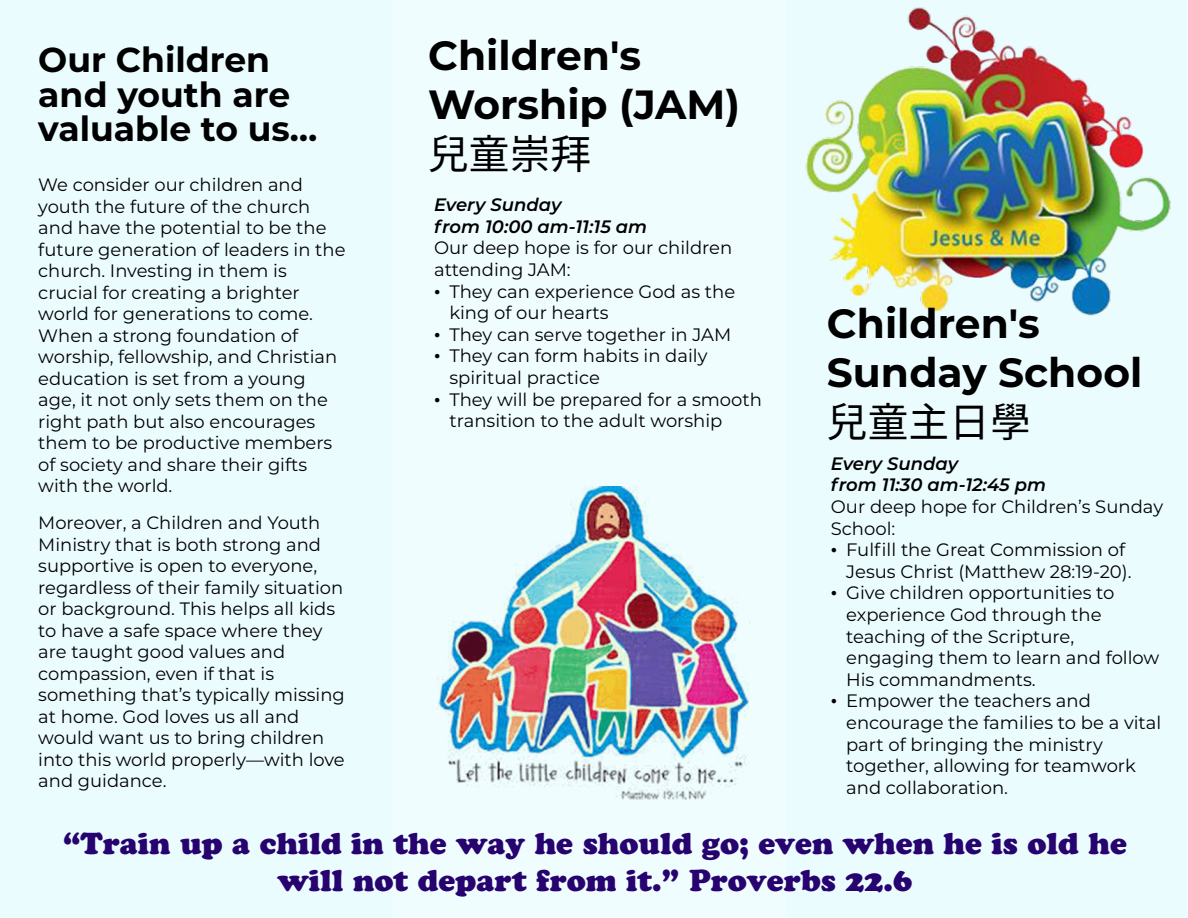
<style>
.page{position:relative;width:1188px;height:918px;background:#ebfcff}
.page>*{position:absolute;margin:0;border:0;box-sizing:border-box;transform-origin:0 0}
.t1{font:700 40.8px/48.9px "Montserrat";color:#000}
.t2{font:40.8px "Source Han Sans JP";color:#000}
.t3{font:700 34.5px/34.5px "Montserrat";color:#000}
.t4{font:30.3px/36.3px "Cooper Black Std";color:#270370;text-align:center}
.t5{font:18px/21.6px "Montserrat";color:#000}
.t6{font:italic 600 18px/21.6px "Montserrat";color:#000}
.t7{font:17.85px/21.5px "Montserrat";color:#000}
.s1{font-family:"Times New Roman"}
</style>
<div class="page">
<div style="left:392px;top:0;width:395px;height:918px;background:#f0fdff"></div>
<img style="left:805px;top:7px;width:366px;height:309px">
<img style="left:437px;top:486px;width:314px;height:314px">
<h2 class="t3" style="left:38px;top:41px;width:281px">Our Children and youth are valuable to us…</h2>
<p class="t7" style="left:38px;top:174px;width:309px">We consider our children and youth the future of the church and have the potential to be the future generation of leaders in the church. Investing in them is crucial for creating a brighter world for generations to come.<br>When a strong foundation of worship, fellowship, and Christian education is set from a young age, it not only sets them on the right path but also encourages them to be productive members of society and share their gifts with the world.</p>
<p class="t7" style="left:38px;top:512px;width:308px">Moreover, a Children and Youth<br>Ministry that is both strong and supportive is open to everyone, regardless of their family situation or background. This helps all kids to have a safe space where they are taught good values and compassion, even if that is something that’s typically missing at home. God loves us all and would want us to bring children into this world properly—with love and guidance.</p>
<h1 class="t1" style="left:428px;top:29px;width:313px">Children's<br>Worship (JAM)</h1>
<h1 class="t2" style="left:428px;top:131px;width:165px">兒童崇拜</h1>
<p class="t6" style="left:434px;top:193px;width:215px">Every Sunday<br>from 10:00 am-11:15 am</p>
<p class="t5" style="left:434px;top:237px;width:300px">Our deep hope is for our children attending JAM:</p>
<p class="t5" style="left:449px;top:280px;width:287px;text-indent:-15px"><span class="s1">•</span> They can experience God as the king of our hearts</p>
<p class="t5" style="left:434px;top:323px;width:299px"><span class="s1">•</span> They can serve together in JAM</p>
<p class="t5" style="left:449px;top:345px;width:260px;text-indent:-15px"><span class="s1">•</span> They can form habits in daily spiritual practice</p>
<p class="t5" style="left:449px;top:388px;width:314px;text-indent:-15px"><span class="s1">•</span> They will be prepared for a smooth transition to the adult worship</p>
<h1 class="t1" style="left:827px;top:297px;width:317px">Children's<br>Sunday School</h1>
<h1 class="t2" style="left:827px;top:399px;width:205px">兒童主日學</h1>
<p class="t6" style="left:831px;top:452px;width:217px">Every Sunday<br>from 11:30 am-12:45 pm</p>
<p class="t5" style="left:831px;top:495px;width:334px">Our deep hope for Children’s Sunday<br>School:</p>
<p class="t5" style="left:846px;top:538px;width:287px;text-indent:-15px"><span class="s1">•</span> Fulfill the Great Commission of<br>Jesus Christ (Matthew 28:19-20).</p>
<p class="t5" style="left:846px;top:582px;width:315px;text-indent:-15px"><span class="s1">•</span> Give children opportunities to experience God through the teaching of the Scripture, engaging them to learn and follow<br>His commandments.</p>
<p class="t5" style="left:846px;top:690px;width:317px;text-indent:-15px"><span class="s1">•</span> Empower the teachers and encourage the families to be a vital part of bringing the ministry together, allowing for teamwork and collaboration.</p>
<h3 class="t4" style="left:63px;top:825px;width:1065px">“Train up a child in the way he should go; even when he is old he will not depart from it.” Proverbs 22.6</h3>
</div>
